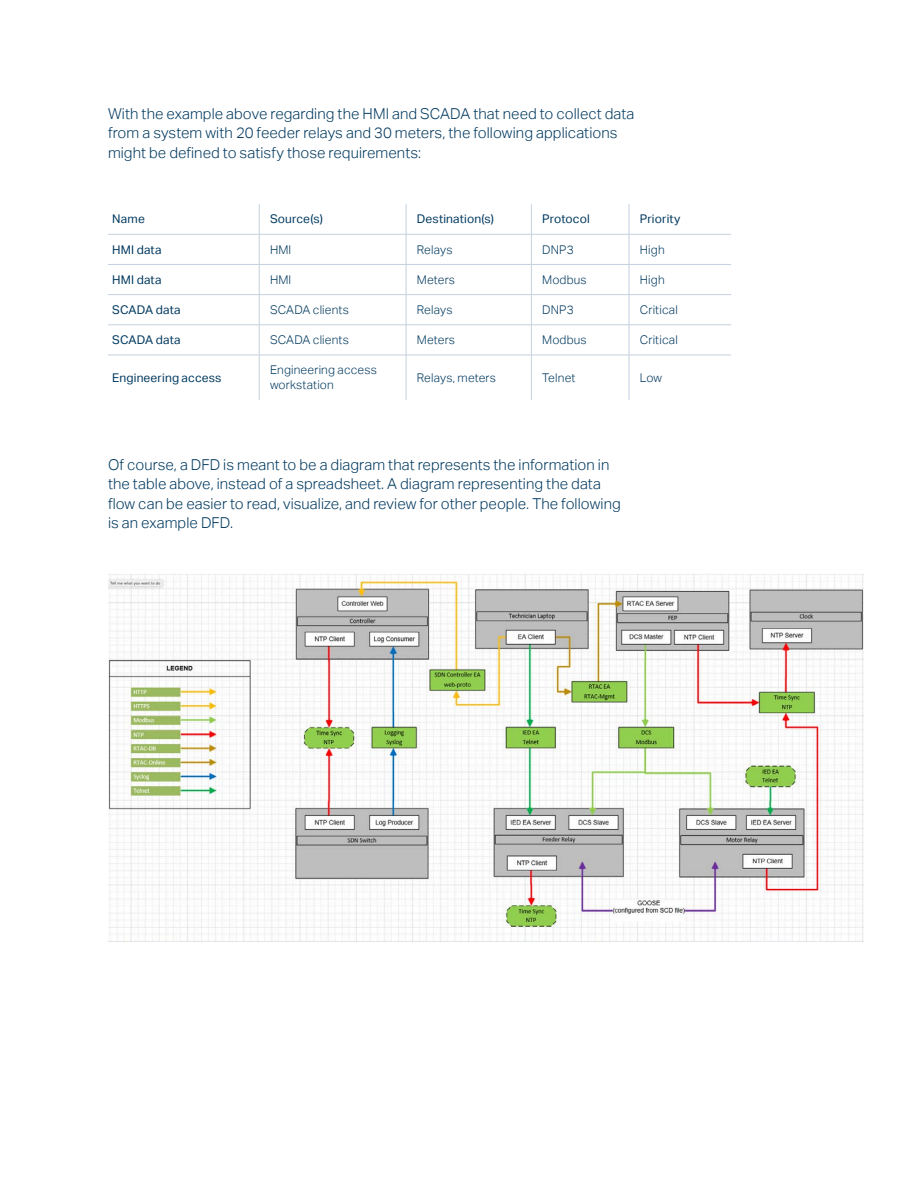
<style>
.page{position:relative;width:918px;height:1188px;background:#fff}
.page>*{position:absolute;margin:0;border:0;box-sizing:border-box;transform-origin:0 0}
.Body_Copy___p{font:300 15px/19.5px "Aktiv Grotesk";letter-spacing:.005em;color:#00395f}
.Table_body{font:300 12px/15px "Aktiv Grotesk";letter-spacing:.015em;color:#00395f}
.Table_Sub{font:12px "Aktiv Grotesk";letter-spacing:.01em;color:#00395f}
</style>
<div class="page">
<img style="left:108px;top:574px;width:756px;height:367px">
<hr style="left:259px;top:204px;width:1px;height:30px;background:#c3d1de">
<hr style="left:406px;top:204px;width:1px;height:30px;background:#c3d1de">
<hr style="left:531px;top:204px;width:1px;height:30px;background:#c3d1de">
<hr style="left:629px;top:204px;width:1px;height:30px;background:#c3d1de">
<hr style="left:108px;top:234px;width:151px;height:1px;background:#c3d1de">
<hr style="left:259px;top:234px;width:147px;height:1px;background:#c3d1de">
<hr style="left:406px;top:234px;width:125px;height:1px;background:#c3d1de">
<hr style="left:531px;top:234px;width:98px;height:1px;background:#c3d1de">
<hr style="left:629px;top:234px;width:102px;height:1px;background:#c3d1de">
<hr style="left:108px;top:264px;width:151px;height:1px;background:#c3d1de">
<hr style="left:259px;top:264px;width:147px;height:1px;background:#c3d1de">
<svg style="left:259px;top:235px;width:1px;height:59px"></svg>
<hr style="left:406px;top:264px;width:125px;height:1px;background:#c3d1de">
<svg style="left:406px;top:235px;width:1px;height:59px"></svg>
<hr style="left:531px;top:264px;width:98px;height:1px;background:#c3d1de">
<svg style="left:531px;top:235px;width:1px;height:59px"></svg>
<hr style="left:629px;top:264px;width:102px;height:1px;background:#c3d1de">
<svg style="left:629px;top:235px;width:1px;height:59px"></svg>
<hr style="left:108px;top:294px;width:151px;height:1px;background:#c3d1de">
<hr style="left:259px;top:294px;width:147px;height:1px;background:#c3d1de">
<hr style="left:259px;top:295px;width:1px;height:30px;background:#c3d1de">
<hr style="left:406px;top:294px;width:125px;height:1px;background:#c3d1de">
<hr style="left:406px;top:295px;width:1px;height:30px;background:#c3d1de">
<hr style="left:531px;top:294px;width:98px;height:1px;background:#c3d1de">
<hr style="left:531px;top:295px;width:1px;height:30px;background:#c3d1de">
<hr style="left:629px;top:294px;width:102px;height:1px;background:#c3d1de">
<hr style="left:629px;top:295px;width:1px;height:30px;background:#c3d1de">
<hr style="left:108px;top:325px;width:151px;height:1px;background:#c3d1de">
<hr style="left:259px;top:325px;width:147px;height:1px;background:#c3d1de">
<hr style="left:259px;top:325px;width:1px;height:30px;background:#c3d1de">
<hr style="left:406px;top:325px;width:125px;height:1px;background:#c3d1de">
<hr style="left:406px;top:325px;width:1px;height:30px;background:#c3d1de">
<hr style="left:531px;top:325px;width:98px;height:1px;background:#c3d1de">
<hr style="left:531px;top:325px;width:1px;height:30px;background:#c3d1de">
<hr style="left:629px;top:325px;width:102px;height:1px;background:#c3d1de">
<hr style="left:629px;top:325px;width:1px;height:30px;background:#c3d1de">
<hr style="left:108px;top:355px;width:151px;height:1px;background:#c3d1de">
<hr style="left:259px;top:355px;width:147px;height:1px;background:#c3d1de">
<hr style="left:259px;top:355px;width:1px;height:45px;background:#c3d1de">
<hr style="left:406px;top:355px;width:125px;height:1px;background:#c3d1de">
<hr style="left:406px;top:355px;width:1px;height:45px;background:#c3d1de">
<hr style="left:531px;top:355px;width:98px;height:1px;background:#c3d1de">
<hr style="left:531px;top:355px;width:1px;height:45px;background:#c3d1de">
<hr style="left:629px;top:355px;width:102px;height:1px;background:#c3d1de">
<hr style="left:629px;top:355px;width:1px;height:45px;background:#c3d1de">
<p class="Body_Copy___p" style="left:108px;top:104px;width:528px">With the example above regarding the HMI and SCADA that need to collect data from a system with 20 feeder relays and 30 meters, the following applications might be defined to satisfy those requirements:</p>
<p class="Table_Sub" style="left:112px;top:212px;width:34px">Name</p>
<p class="Table_Sub" style="left:270px;top:212px;width:54px">Source(s)</p>
<p class="Table_Sub" style="left:417px;top:212px;width:79px">Destination(s)</p>
<p class="Table_Sub" style="left:542px;top:212px;width:49px">Protocol</p>
<p class="Table_Sub" style="left:640px;top:212px;width:42px">Priority</p>
<p class="Table_Sub" style="left:112px;top:242px;width:51px">HMI data</p>
<p class="Table_body" style="left:270px;top:242px;width:23px">HMI</p>
<p class="Table_body" style="left:417px;top:242px;width:37px">Relays</p>
<p class="Table_body" style="left:542px;top:242px;width:33px">DNP3</p>
<p class="Table_body" style="left:640px;top:242px;width:26px">High</p>
<p class="Table_Sub" style="left:112px;top:273px;width:51px">HMI data</p>
<p class="Table_body" style="left:270px;top:272px;width:23px">HMI</p>
<p class="Table_body" style="left:417px;top:272px;width:40px">Meters</p>
<p class="Table_body" style="left:542px;top:272px;width:46px">Modbus</p>
<p class="Table_body" style="left:640px;top:272px;width:26px">High</p>
<p class="Table_Sub" style="left:112px;top:303px;width:70px">SCADA data</p>
<p class="Table_body" style="left:270px;top:302px;width:80px">SCADA clients</p>
<p class="Table_body" style="left:417px;top:302px;width:37px">Relays</p>
<p class="Table_body" style="left:542px;top:302px;width:33px">DNP3</p>
<p class="Table_body" style="left:640px;top:302px;width:40px">Critical</p>
<p class="Table_Sub" style="left:112px;top:333px;width:70px">SCADA data</p>
<p class="Table_body" style="left:270px;top:333px;width:80px">SCADA clients</p>
<p class="Table_body" style="left:417px;top:333px;width:40px">Meters</p>
<p class="Table_body" style="left:542px;top:333px;width:46px">Modbus</p>
<p class="Table_body" style="left:640px;top:333px;width:40px">Critical</p>
<p class="Table_Sub" style="left:112px;top:371px;width:111px">Engineering access</p>
<p class="Table_body" style="left:270px;top:363px;width:108px">Engineering access workstation</p>
<p class="Table_body" style="left:417px;top:370px;width:81px">Relays, meters</p>
<p class="Table_body" style="left:542px;top:370px;width:35px">Telnet</p>
<p class="Table_body" style="left:640px;top:370px;width:24px">Low</p>
<p class="Body_Copy___p" style="left:108px;top:455px;width:514px">Of course, a DFD is meant to be a diagram that represents the information in the table above, instead of a spreadsheet. A diagram representing the data flow can be easier to read, visualize, and review for other people. The following is an example DFD.</p>
</div>
